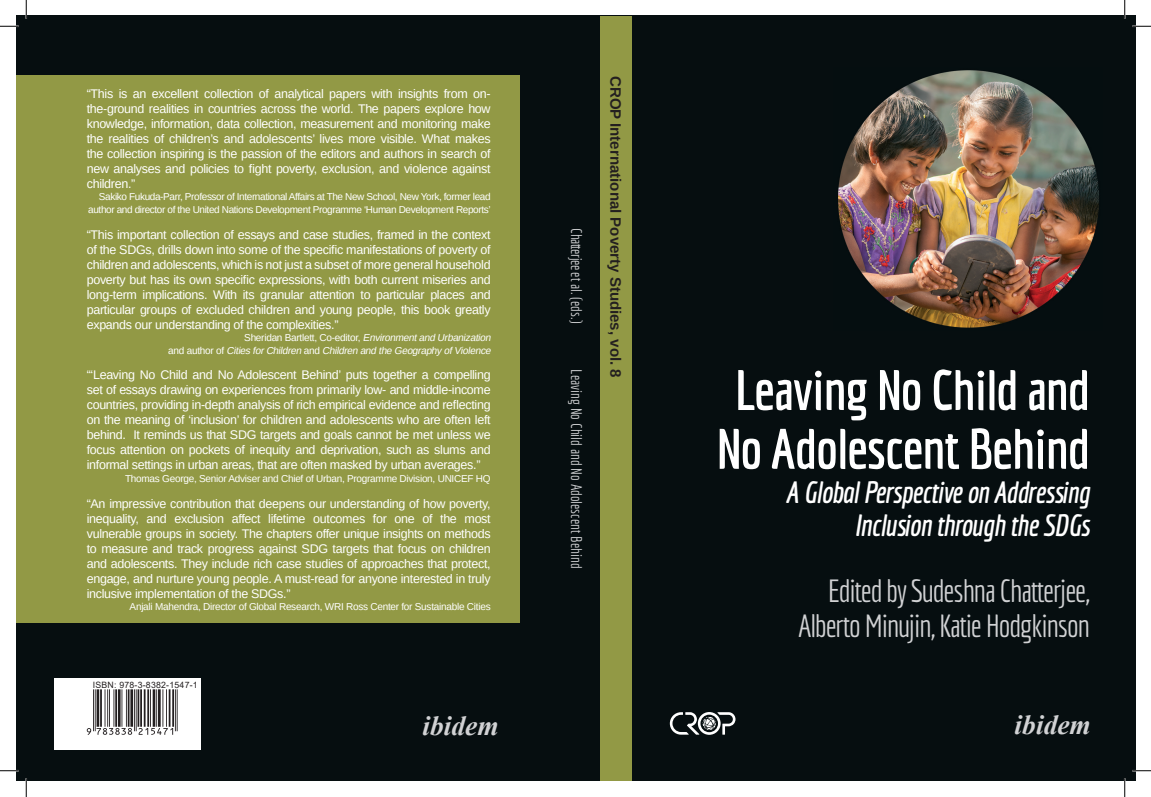
<style>
.page{position:relative;width:1151px;height:797px;background:#fff}
.page>*{position:absolute;margin:0;border:0;box-sizing:border-box;transform-origin:0 0}
.t1{font:700 55.5px/58.8px "Economica";letter-spacing:-.02em;color:#fff;text-align:center}
.t2{font:31.25px/35px "Economica";letter-spacing:-.035em;color:#d1d2d4;text-align:right}
.t3{font:italic 700 30px/33.8px "Economica";letter-spacing:-.02em;color:#fff;text-align:right}
.t4{font:italic 700 27.5px "Times New Roman";color:#d1d2d4}
.t5{font:700 15px "Arimo";color:#231f20}
.t6{font:15px "Economica";color:#d1d2d4}
.t7{font:15px "Economica";letter-spacing:-.035em;color:#d1d2d4}
.t8{font:12.5px/15px "Arimo";letter-spacing:-.025em;color:#fff;text-align:justify}
.t9{font:10px/12.5px "Arimo";letter-spacing:-.035em;color:#fff;text-align:right}
.t10{font:italic 10px/12.5px "Arimo";color:#fff;text-align:right}
.t11{font:8.75px "Arial";letter-spacing:.025em;color:#231f20}
.s1{font-style:normal}
</style>
<div class="page">
<div style="left:16px;top:16px;width:1119px;height:765px;background:#060e10"></div>
<div style="left:55px;top:677px;width:146px;height:72px;background:#fff"></div>
<div style="left:17px;top:76px;width:503px;height:547px;background:#929945"></div>
<div style="left:600px;top:16px;width:32px;height:764px;background:#929945"></div>
<img style="left:838px;top:70px;width:261px;height:258px">
<svg style="left:670px;top:712px;width:65px;height:22px"></svg>
<svg style="left:87px;top:689px;width:91px;height:45px"></svg>
<svg style="left:0;top:25px;width:19px;height:2px"></svg>
<svg style="left:1132px;top:25px;width:19px;height:2px"></svg>
<svg style="left:0;top:770px;width:19px;height:1px"></svg>
<svg style="left:1132px;top:770px;width:19px;height:1px"></svg>
<svg style="left:25px;top:0;width:2px;height:19px"></svg>
<svg style="left:25px;top:778px;width:2px;height:19px"></svg>
<svg style="left:1124px;top:0;width:1px;height:19px"></svg>
<svg style="left:1124px;top:778px;width:1px;height:19px"></svg>
<p class="t8" style="left:87px;top:86px;width:405px">“This is an excellent collection of analytical papers with insights from on&shy;the-ground realities in countries across the world. The papers explore how knowledge, information, data collection, measurement and monitoring make the realities of children’s and adolescents’ lives more visible. What makes the collection inspiring is the passion of the editors and authors in search of new analyses and policies to fight poverty, exclusion, and violence against children.”</p>
<p class="t9" style="left:88px;top:191px;width:404px">Sakiko Fukuda-Parr, Professor of International Affairs at The New School, New York, former lead author and director of the United Nations Development Programme ‘Human Development Reports’</p>
<p class="t8" style="left:87px;top:227px;width:405px">“This important collection of essays and case studies, framed in the context of the SDGs, drills down into some of the specific manifestations of poverty of children and adolescents, which is not just a subset of more general household poverty but has its own specific expressions, with both current miseries and long-term implications. With its granular attention to particular places and particular groups of excluded children and young people, this book greatly expands our understanding of the complexities.”</p>
<p class="t10" style="left:168px;top:331px;width:326px"><span class="s1">Sheridan Bartlett, Co-editor,</span> Environmentand Urbanization<br><span class="s1">a n d a u t h o r o f</span> Cities forChildren <span class="s1">a n d</span> Children and the Geography ofViolence</p>
<p class="t8" style="left:87px;top:367px;width:405px">“‘Leaving No Child and No Adolescent Behind’ puts together a compelling set of essays drawing on experiences from primarily low- and middle-income countries, providing in-depth analysis of rich empirical evidence and reflecting on the meaning of ‘inclusion’ for children and adolescents who are often left behind. It reminds us that SDG targets and goals cannot be met unless we focus attention on pockets of inequity and deprivation, such as slums and informal settings in urban areas, that are often masked by urban averages.”</p>
<p class="t9" style="left:125px;top:472px;width:367px">Thomas George, Senior Adviser and Chief of Urban, Programme Division, UNICEF HQ</p>
<p class="t8" style="left:87px;top:496px;width:405px">“An impressive contribution that deepens our understanding of how poverty, inequality, and exclusion affect lifetime outcomes for one of the most vulnerable groups in society. The chapters offer unique insights on methods to measure and track progress against SDG targets that focus on children and adolescents. They include rich case studies of approaches that protect, engage, and nurture young people. A must-read for anyone interested in truly inclusive implementation of the SDGs.”</p>
<p class="t9" style="left:130px;top:600px;width:363px">Anjali Mahendra, Director of Global Research, WRI Ross Center for Sustainable Cities</p>
<p class="t11" style="left:93px;top:678px;width:106px">ISBN: 978-3-8382-1547-1</p>
<p class="t7" style="left:585px;top:228px;width:96px;rotate:90deg">Chatterjee et al. (eds.)</p>
<p class="t6" style="left:585px;top:369px;width:201px;rotate:90deg">Leaving No Child and No Adolescent Behind</p>
<p class="t5" style="left:626px;top:76px;width:303px;rotate:90deg">CROP International Poverty Studies, vol. 8</p>
<h1 class="t1" style="left:717px;top:360px;width:374px">Leaving No Child and<br>No Adolescent Behind</h1>
<h3 class="t3" style="left:786px;top:474px;width:306px">A Global Perspective on Addressing<br>Inclusion through the SDGs</h3>
<h2 class="t2" style="left:798px;top:573px;width:293px">Edited by Sudeshna Chatterjee,<br>Alberto Minujin, Katie Hodgkinson</h2>
<h3 class="t4" style="left:422px;top:706px;width:78px">ibidem</h3>
<h3 class="t4" style="left:1015px;top:706px;width:78px">ibidem</h3>
</div>
